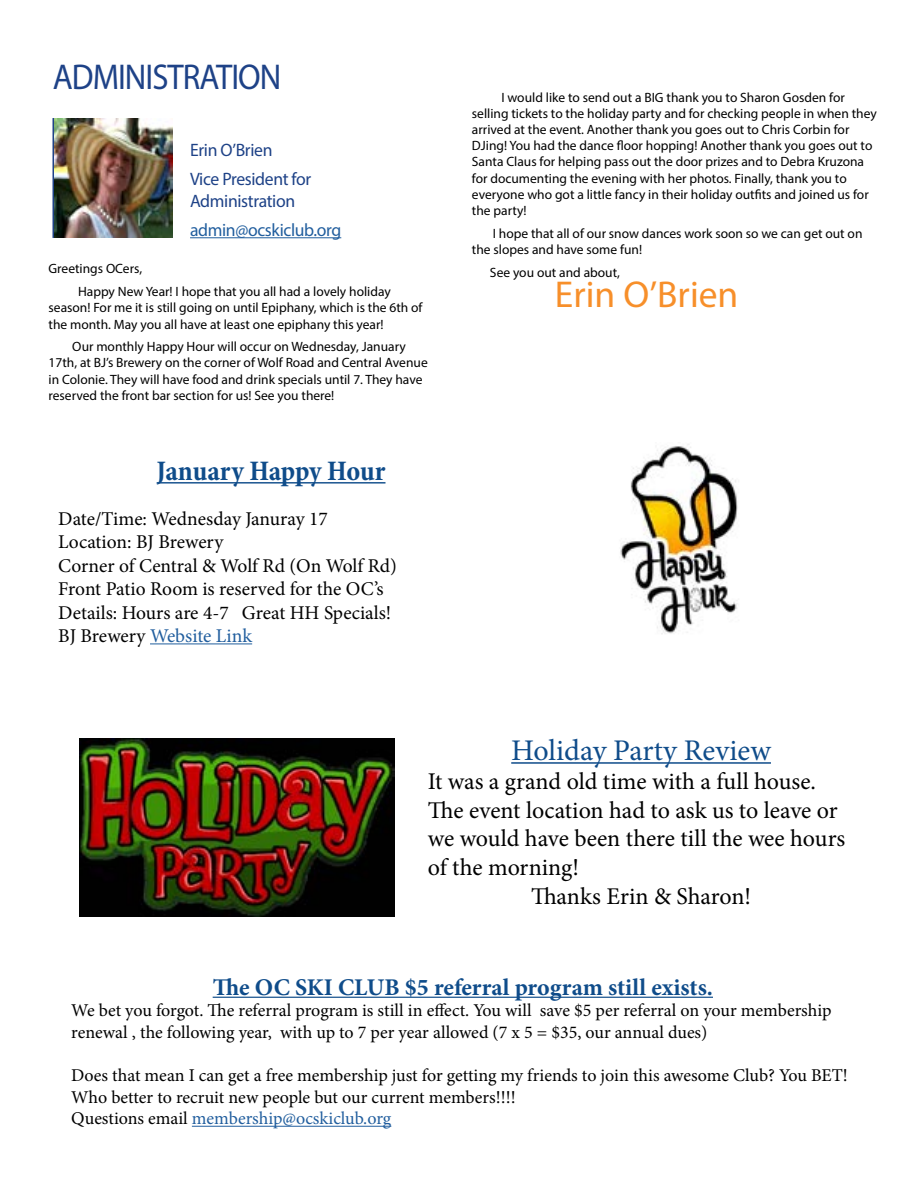
<style>
.page{position:relative;width:918px;height:1188px;background:#fff}
.page>*{position:absolute;margin:0;border:0;box-sizing:border-box;transform-origin:0 0}
.t1{font:37.5px "Myriad Pro";color:#f78f2a}
.t2{font:36px "Myriad Pro";letter-spacing:-.03em;color:#1e4287;scale:.91 1}
.t3{font:30px "Minion Pro";color:#0f4c8a}
.t4{font:700 condensed 28.5px "Minion Pro";letter-spacing:-.01em;color:#0f4c8a}
.t5{font:24px "Minion Pro";letter-spacing:-.005em;color:#000}
.t6{font:700 24px "Minion Pro";color:#0f4c8a}
.t7{font:19.5px/23.4px "Minion Pro";color:#000}
.t8{font:18px/21.6px "Minion Pro";color:#000}
.t9{font:18px/29.1px "Myriad Pro";letter-spacing:-.02em;color:#1e4287}
.t10{font:18px "Myriad Pro";letter-spacing:-.02em;color:#215e9e}
.t11{font:13.5px/16.2px "Myriad Pro";color:#000}
.s1{color:#215e9e}
</style>
<div class="page">
<img style="left:80px;top:738px;width:315px;height:179px">
<hr style="left:511px;top:762px;width:260px;height:2px;background:#0f4c8a">
<hr style="left:213px;top:997px;width:500px;height:1px;background:#0f4c8a">
<hr style="left:192px;top:1126px;width:199px;height:1px;background:#215e9e">
<hr style="left:157px;top:482px;width:229px;height:2px;background:#0f4c8a">
<hr style="left:150px;top:643px;width:102px;height:1px;background:#215e9e">
<img style="left:620px;top:444px;width:118px;height:190px">
<hr style="left:190px;top:237px;width:151px;height:1px;background:#215e9e">
<div style="left:52px;top:118px;width:120px;height:120px;border:2px solid #1e4287"></div>
<img style="left:54px;top:119px;width:118px;height:118px">
<h2 class="t2" style="left:53px;top:54px;width:253px">ADMINISTRATION</h2>
<h3 class="t9" style="left:190px;top:135px;width:123px">Erin O’Brien<br>Vice President for</h3>
<h3 class="t9" style="left:190px;top:186px;width:107px">Administration</h3>
<h3 class="t10" style="left:190px;top:219px;width:153px">admin@ocskiclub.org</h3>
<p class="t11" style="left:78px;top:257px;width:314px;line-height:22.6px;text-indent:-29px">Greetings OCers,<br>Happy New Year! I hope that you all had a lovely holiday</p>
<p class="t11" style="left:49px;top:300px;width:375px">season! For me it is still going on until Epiphany, which is the 6th of the month. May you all have at least one epiphany this year!</p>
<p class="t11" style="left:49px;top:338px;width:381px;text-indent:24px">Our monthly Happy Hour will occur on Wednesday, January 17th, at BJ’s Brewery on the corner of Wolf Road and Central Avenue in Colonie. They will have food and drink specials until 7. They have reserved the front bar section for us! See you there!</p>
<h3 class="t4" style="left:157px;top:451px;width:230px">January Happy Hour</h3>
<h3 class="t7" style="left:58px;top:507px;width:340px">Date/Time: Wednesday Januray 17<br>Location: BJ Brewery<br>Corner of Central &amp; Wolf Rd (On Wolf Rd)<br>Front Patio Room is reserved for the OC’s<br>Details: Hours are 4-7 Great HH Specials!<br>BJ Brewery <span class="s1">Website Link</span></h3>
<p class="t11" style="left:472px;top:89px;width:406px;text-indent:29px">I would like to send out a BIG thank you to Sharon Gosden for selling tickets to the holiday party and for checking people in when they arrived at the event. Another thank you goes out to Chris Corbin for DJing! You had the dance floor hopping! Another thank you goes out to Santa Claus for helping pass out the door prizes and to Debra Kruzona for documenting the evening with her photos. Finally, thank you to everyone who got a little fancy in their holiday outfits and joined us for the party!</p>
<p class="t11" style="left:472px;top:225px;width:392px;text-indent:21px">I hope that all of our snow dances work soon so we can get out on the slopes and have some fun!</p>
<p class="t11" style="left:490px;top:264px;width:131px">See you out and about,</p>
<h1 class="t1" style="left:555px;top:271px;width:185px">Erin O’Brien</h1>
<h3 class="t3" style="left:511px;top:730px;width:261px">Holiday Party Review</h3>
<h3 class="t5" style="left:428px;top:765px;width:390px">It was a grand old time with a full house.</h3>
<h3 class="t5" style="left:428px;top:794px;width:411px">The event location had to ask us to leave or</h3>
<h3 class="t5" style="left:428px;top:823px;width:419px">we would have been there till the wee hours</h3>
<h3 class="t5" style="left:428px;top:851px;width:153px">of the morning!</h3>
<h3 class="t5" style="left:531px;top:880px;width:222px">Thanks Erin &amp; Sharon!</h3>
<h3 class="t6" style="left:213px;top:970px;width:502px">The OC SKI CLUB $5 referral program still exists.</h3>
<h3 class="t8" style="left:71px;top:1000px;width:762px">We bet you forgot. The referral program is still in effect. You will save $5 per referral on your membership renewal , the following year, with up to 7 per year allowed (7 x 5 = $35, our annual dues)</h3>
<h3 class="t8" style="left:71px;top:1065px;width:778px">Does that mean I can get a free membership just for getting my friends to join this awesome Club? You BET!<br>Who better to recruit new people but our current members!!!!<br>Questions email <span class="s1">membership@ocskiclub.org</span></h3>
</div>
